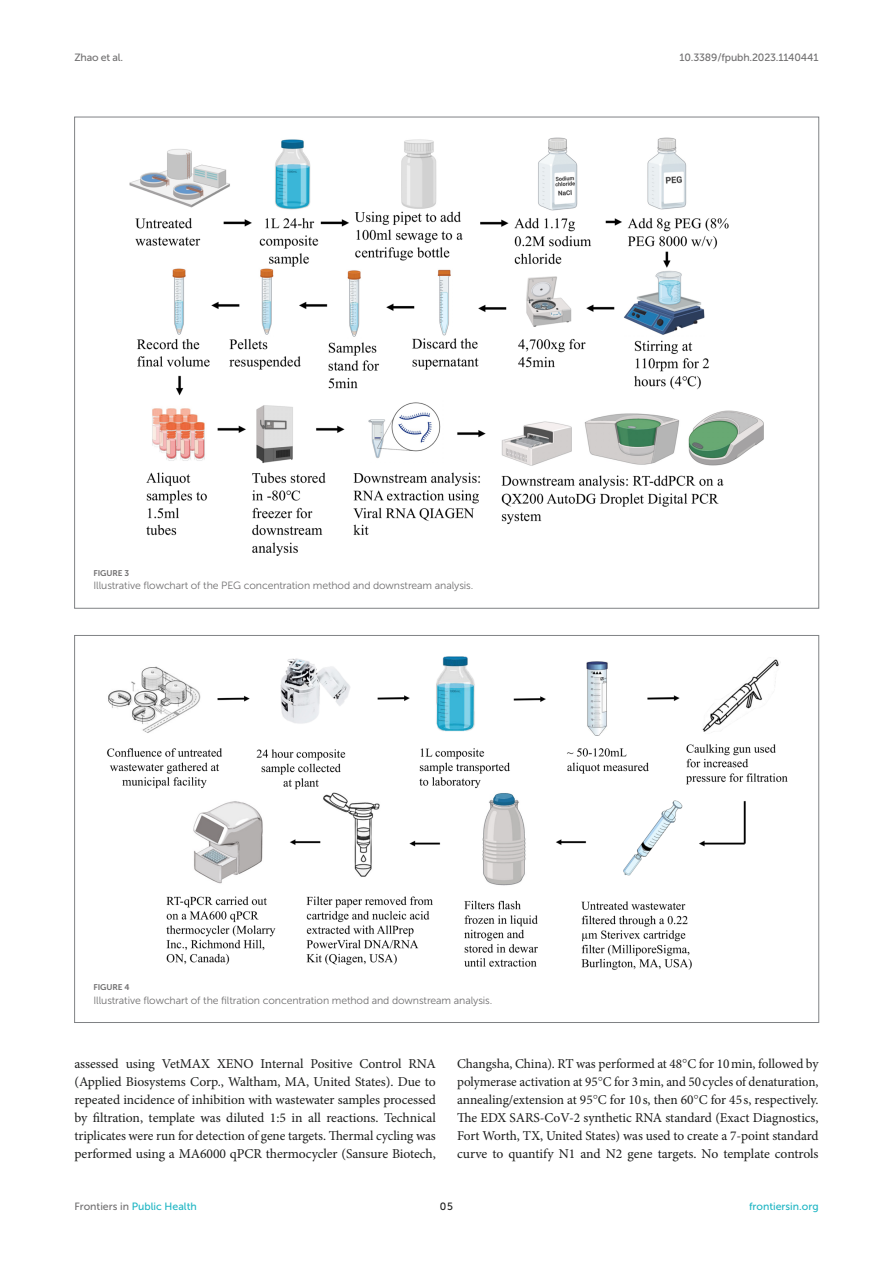
<style>
.page{position:relative;width:893px;height:1263px;background:#fff}
.page>*{position:absolute;margin:0;border:0;box-sizing:border-box;transform-origin:0 0}
.TEXT{font:13.5px/18px "Minion Pro";letter-spacing:-.005em;color:#1b1c1b;text-align:justify}
.FIG_LEG{font:10.5px "Museo Sans 300";letter-spacing:-.01em;color:#706f70}
.t1{font:10.5px "Museo Sans 500";color:#1db5c3}
.t2{font:10.5px "Museo Sans 500";letter-spacing:-.015em;color:#706f70}
.t3{font:10.5px "Museo Sans 500";color:#1b1c1b}
.FIG_HD{font:8.25px "Museo Sans 700";letter-spacing:-.01em;color:#706f70}
.s1{font-family:"STIX"}
.s2{color:#706f70}
</style>
<div class="page">
<img style="left:129px;top:137px;width:635px;height:419px">
<img style="left:107px;top:656px;width:681px;height:314px">
<p class="t2" style="left:74px;top:51px;width:50px">Zhao et al.</p>
<p class="t2" style="left:680px;top:51px;width:140px">10.3389/fpubh.2023.1140441</p>
<p class="FIG_HD" style="left:94px;top:568px;width:37px">FIGURE 3</p>
<p class="FIG_LEG" style="left:94px;top:580px;width:381px">Illustrative flowchart of the PEG concentration method and downstream analysis.</p>
<p class="FIG_HD" style="left:94px;top:983px;width:37px">FIGURE 4</p>
<p class="FIG_LEG" style="left:94px;top:994px;width:400px">Illustrative flowchart of the filtration concentration method and downstream analysis.</p>
<p class="TEXT" style="left:74px;top:1055px;width:363px">assessed using VetMAX XENO Internal Positive Control RNA (Applied Biosystems Corp., Waltham, MA, United States). Due to repeated incidence of inhibition with wastewater samples processed by filtration, template was diluted 1:5 in all reactions. Technical triplicates were run for detection of gene targets. Thermal cycling was performed using a MA6000 qPCR thermocycler (Sansure Biotech,</p>
<p class="TEXT" style="left:457px;top:1055px;width:363px">Changsha, China). RT was performed at 48<span class="s1">°</span>C for 10min, followed by polymerase activation at 95<span class="s1">°</span>C for 3min, and 50cycles of denaturation, annealing/extension at 95<span class="s1">°</span>C for 10s, then 60<span class="s1">°</span>C for 45s, respectively.<br>The EDX SARS-CoV-2 synthetic RNA standard (Exact Diagnostics, Fort Worth, TX, United States) was used to create a 7-point standard curve to quantify N1 and N2 gene targets. No template controls</p>
<p class="t1" style="left:74px;top:1200px;width:124px"><span class="s2">Frontiers in</span> Public Health</p>
<p class="t3" style="left:440px;top:1200px;width:14px">05</p>
<p class="t1" style="left:749px;top:1200px;width:71px">frontiersin.org</p>
</div>
